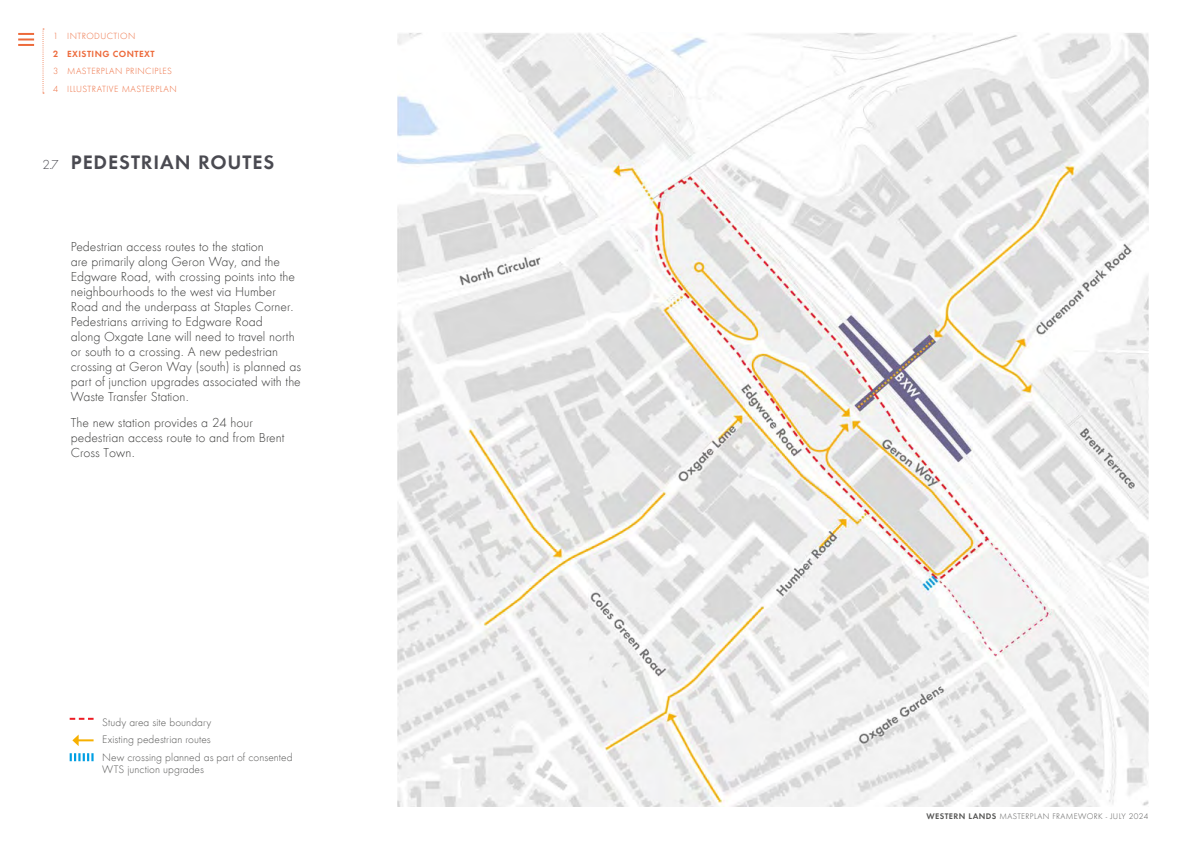
<style>
.page{position:relative;width:1191px;height:842px;background:#fff}
.page>*{position:absolute;margin:0;border:0;box-sizing:border-box;transform-origin:0 0}
.t1{font:700 18px "Allies Morrison Futura ND";letter-spacing:.05em;color:#4a4a51}
.t2{font:12px/15px "Allies Morrison Futura ND";color:#3c3c3b}
.t3{font:10px/17.7px "Allies Morrison Futura ND";letter-spacing:.01em;color:#575756}
.t4{font:8.2px/17.7px "Allies Morrison Futura ND";letter-spacing:.05em;color:#ed6a3b}
.t5{font:700 8.2px "Allies Morrison Futura ND";letter-spacing:.05em;color:#ed6a3b}
.t6{font:7.5px "Allies Morrison Futura ND";letter-spacing:.05em;color:#575756}
.s1{font-weight:400;font-size:12px}
.s2{font-weight:700}
</style>
<div class="page">
<svg style="left:72px;top:734px;width:22px;height:12px"></svg>
<svg style="left:70px;top:718px;width:24px;height:2px"></svg>
<svg style="left:70px;top:753px;width:24px;height:8px"></svg>
<img style="left:398px;top:33px;width:750px;height:773px">
<svg style="left:18px;top:33px;width:16px;height:13px"></svg>
<svg style="left:43px;top:29px;width:1px;height:65px"></svg>
<p class="t4" style="left:53px;top:27px;width:84px">1 INTRODUCTION</p>
<p class="t5" style="left:53px;top:48px;width:103px">2 EXISTING CONTEXT</p>
<p class="t4" style="left:53px;top:63px;width:125px">3 MASTERPLAN PRINCIPLES<br>4 ILLUSTRATIVE MASTERPLAN</p>
<h1 class="t1" style="left:43px;top:150px;width:233px"><span class="s1">2.7</span> PEDESTRIAN ROUTES</h1>
<p class="t2" style="left:71px;top:239px;width:232px">Pedestrian access routes to the station<br>are primarily along Geron Way, and the Edgware Road, with crossing points into the neighbourhoods to the west via Humber Road and the underpass at Staples Corner.<br>Pedestrians arriving to Edgware Road<br>along Oxgate Lane will need to travel north or south to a crossing. A new pedestrian crossing at Geron Way (south) is planned as part of junction upgrades associated with the Waste Transfer Station.</p>
<p class="t2" style="left:71px;top:415px;width:215px">The new station provides a 24 hour pedestrian access route to and from Brent<br>Cross Town.</p>
<p class="t3" style="left:102px;top:713px;width:192px">Study area site boundary<br>Existing pedestrian routes<br>New crossing planned as part of consented</p>
<p class="t3" style="left:102px;top:761px;width:103px">WTS junction upgrades</p>
<p class="t6" style="left:926px;top:812px;width:223px"><span class="s2">WESTERN LANDS</span> MASTERPLAN FRAMEWORK - JULY 2024</p>
</div>
